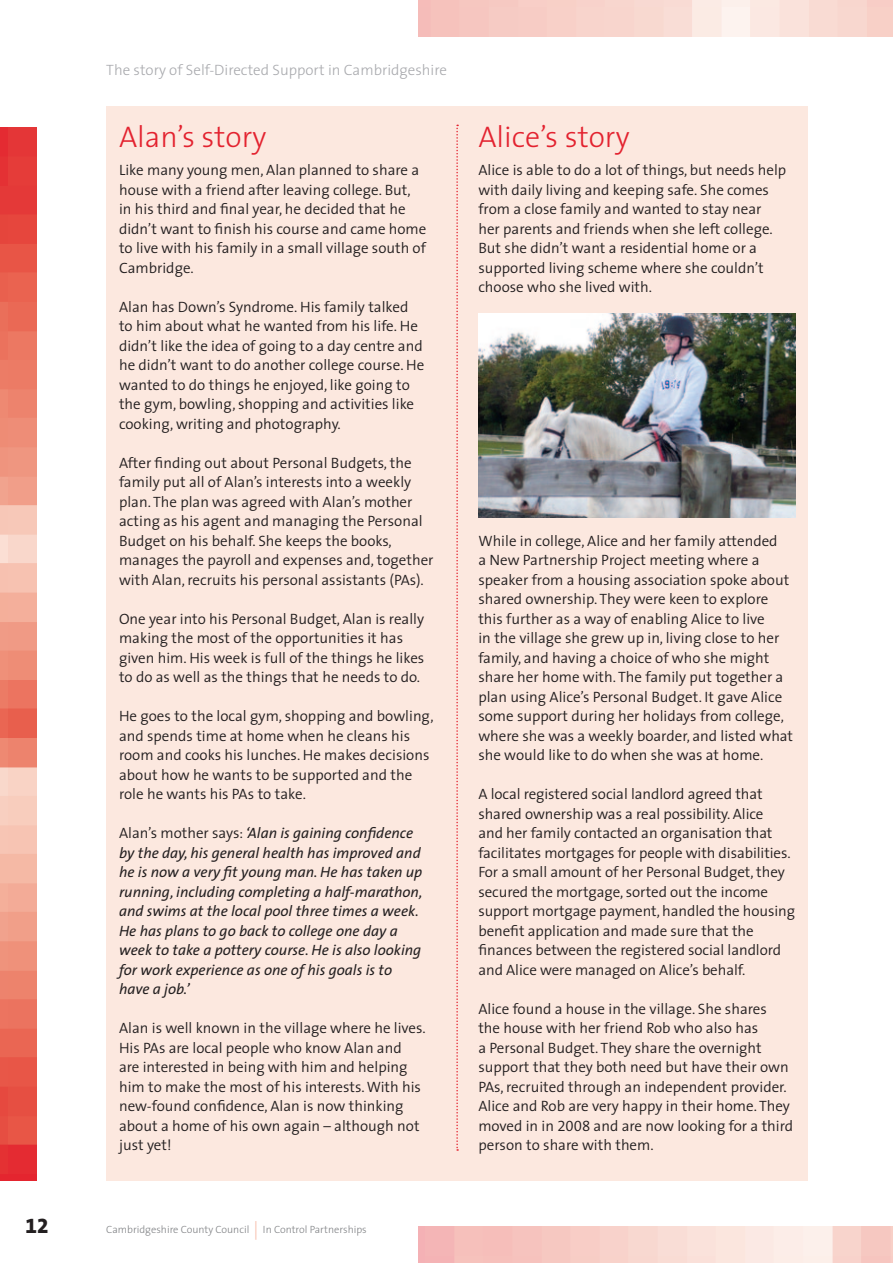
<style>
.page{position:relative;width:893px;height:1263px;background:#fff}
.page>*{position:absolute;margin:0;border:0;box-sizing:border-box;transform-origin:0 0}
.t1{font:300 30px "The Sans";color:#e3222f}
.t2{font:21px "The Sans Extra Bold Expert";color:#231f20}
.t3{font:300 15px/19.5px "The Sans";color:#231f20}
.t4{font:italic 15px/19.5px "The Sans";color:#231f20}
.t5{font:300 15px "The Sans";color:#a8a9ad}
.t6{font:300 10.5px "The Sans";color:#808285}
.s1{font-weight:300;font-style:normal}
.s2{font-family:"The Sans Cd LF2";font-weight:200;font-size:19.5px;color:#f7beac}
.s3{font-family:"The Sans Semi Light Expert";font-weight:400}
</style>
<div class="page">
<img style="left:0;top:128px;width:37px;height:1053px">
<svg style="left:419px;top:0;width:474px;height:37px;fill:#f8d6ce"></svg>
<svg style="left:419px;top:1226px;width:474px;height:37px"></svg>
<div style="left:106px;top:106px;width:702px;height:1075px;background:#fce8df"></div>
<svg style="left:456px;top:125px;width:2px;height:1026px"></svg>
<img style="left:478px;top:314px;width:317px;height:204px">
<p class="t5" style="left:106px;top:57px;width:342px">The story of Self-Directed Support in Cambridgeshire</p>
<h1 class="t1" style="left:119px;top:112px;width:149px">Alan’s story</h1>
<p class="t3" style="left:119px;top:160px;width:309px">Like many young men, Alan planned to share a house with a friend after leaving college. But, in his third and final year, he decided that he didn’t want to finish his course and came home to live with his family in a small village south of Cambridge.</p>
<p class="t3" style="left:119px;top:297px;width:307px">Alan has Down’s Syndrome. His family talked to him about what he wanted from his life. He didn’t like the idea of going to a day centre and he didn’t want to do another college course. He wanted to do things he enjoyed, like going to the gym, bowling, shopping and activities like cooking, writing and photography.</p>
<p class="t3" style="left:119px;top:453px;width:316px">After finding out about Personal Budgets, the family put all of Alan’s interests into a weekly plan. The plan was agreed with Alan’s mother acting as his agent and managing the Personal Budget on his behalf. She keeps the books, manages the payroll and expenses and, together with Alan, recruits his personal assistants (PAs).</p>
<p class="t3" style="left:119px;top:609px;width:307px">One year into his Personal Budget, Alan is really making the most of the opportunities it has given him. His week is full of the things he likes to do as well as the things that he needs to do.</p>
<p class="t3" style="left:119px;top:706px;width:316px">He goes to the local gym, shopping and bowling, and spends time at home when he cleans his room and cooks his lunches. He makes decisions about how he wants to be supported and the role he wants his PAs to take.</p>
<p class="t4" style="left:119px;top:823px;width:305px"><span class="s1">Alan’s mother says:</span> ‘Alan is gaining confidence by the day, his general health has improved and he is now a very fit young man. He has taken up running, including completing a half-marathon, and swims at the local pool three times a week.<br>He has plans to go back to college one day a week to take a pottery course. He is also looking for work experience as one of his goals is to have a job.’</p>
<p class="t3" style="left:119px;top:1018px;width:308px">Alan is well known in the village where he lives.<br>His PAs are local people who know Alan and are interested in being with him and helping him to make the most of his interests. With his new-found confidence, Alan is now thinking about a home of his own again – although not just yet!</p>
<h2 class="t2" style="left:26px;top:1208px;width:25px">12</h2>
<p class="t6" style="left:106px;top:1221px;width:262px">Cambridgeshire County Council <span class="s2">|</span> I n Control Partnerships</p>
<h1 class="t1" style="left:478px;top:112px;width:153px">Alice’s story</h1>
<p class="t3" style="left:478px;top:160px;width:309px">Alice is able to do a lot of things, but needs help with daily living and keeping safe. She comes from a close family and wanted to stay near her parents and friends when she left college.<br>But she didn’t want a residential home or a supported living scheme where she couldn’t choose who she lived with.</p>
<p class="t3" style="left:478px;top:531px;width:316px">While in college, Alice and her family attended<br>a New Partnership Project meeting where a speaker from a housing association spoke about shared ownership. They were keen to explore this further as a way of enabling Alice to live<br>in the village she grew up in, living close to her family, and having a choice of who she might share her home with. The family put together a plan using Alice’s Personal Budget. It gave Alice some support during her holidays from college, where she was a weekly boarder, and listed what she would like to do when she was at home.</p>
<p class="t3" style="left:478px;top:784px;width:318px">A local registered social landlord agreed that shared ownership was a real possibility. Alice<br>and her family contacted an organisation that facilitates mortgages for people with disabilities.<br>For a small amount of her Personal Budget, they secured the mortgage, sorted out the income support mortgage payment, handled the housing benefit application and made sure that the finances between the registered social landlord and Alice were managed on Alice’s behalf.</p>
<p class="t3" style="left:478px;top:999px;width:316px">Alice found a house in the village. She shares<br>the house with her friend Rob who also has<br>a Personal Budget. They share the overnight support that they both need but have their own PAs, recruited through an independent provider.<br>Alice and Rob are very happy in their home. They moved in in <span class="s3">2008</span> and are now looking for a third person to share with them.</p>
</div>
